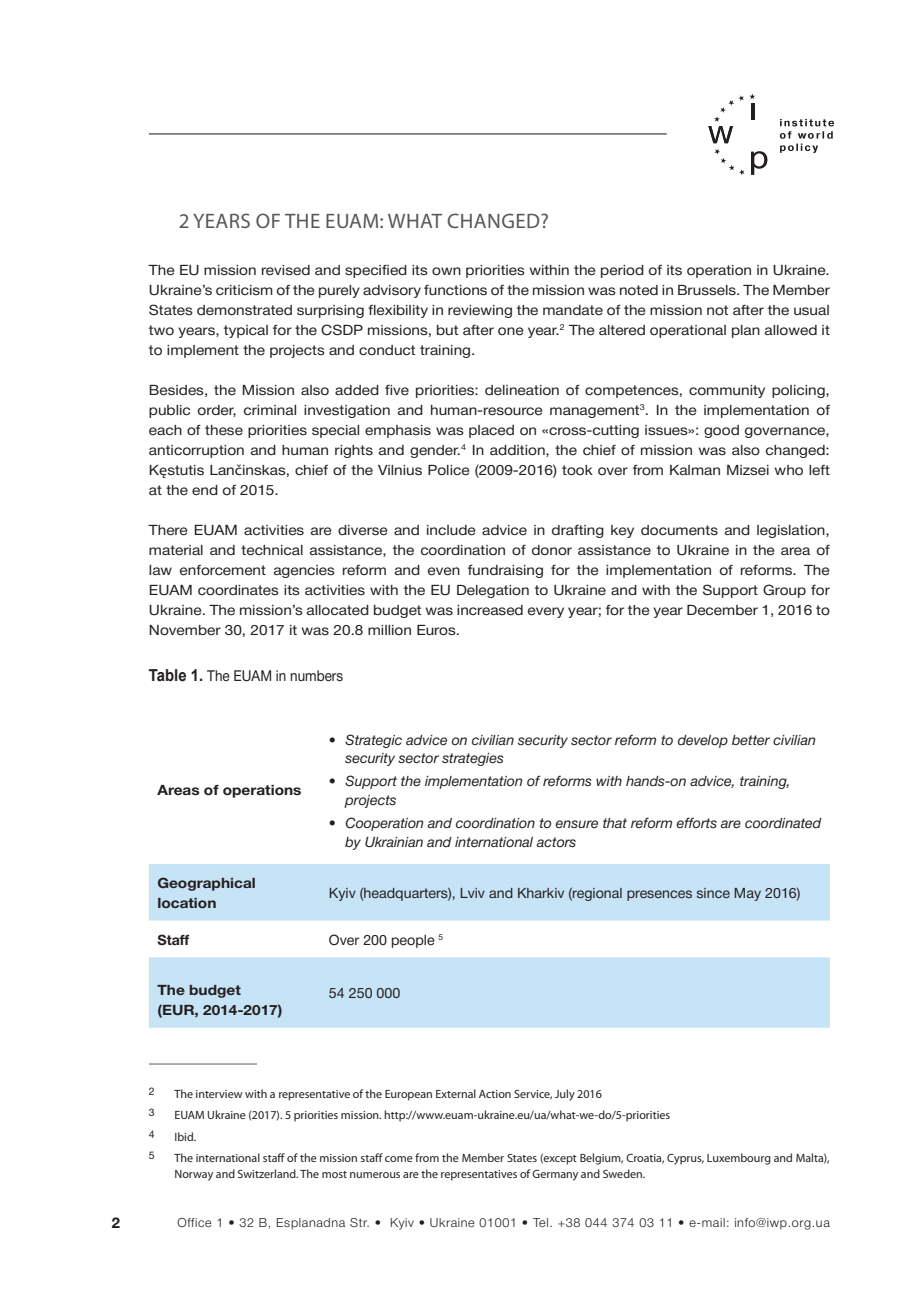
<style>
.page{position:relative;width:915px;height:1306px;background:#fff}
.page>*{position:absolute;margin:0;border:0;box-sizing:border-box;transform-origin:0 0}
.Под-подзаголовок{font:21px "Myriad Pro";letter-spacing:.02em;color:#57585a}
.Заголовок_рисунка_та{font:15px "Helvetica 5 Normal";color:#231f20;scale:.9 1}
.колонтитул{font:15px "Helvetica 7 Bold";color:#231f20}
.основной_текст{font:14.25px/20px "Helvetica 5 Normal";color:#231f20;text-align:justify;scale:1.08 1}
.таблица{font:14.25px/18.8px "Helvetica 5 Normal Italic";color:#231f20}
.таблица-2{font:14.25px "Helvetica 5 Normal";color:#231f20}
.основной_текст-2{font:14.25px/19.8px "Helvetica 7 Bold";color:#231f20;scale:1.08 1}
.таблица-3{font:14.25px "Helvetica 7 Bold";color:#231f20}
.колонтитул-2{font:12.6px "Helvetica 4 Light";letter-spacing:.05em;color:#231f20}
.footnote_text{font:12px/16.5px "Myriad Pro";color:#231f20}
.footnote_text-2{font:10.5px "Helvetica 5 Normal";color:#231f20}
.s1{font-family:"Myriad Pro";font-size:15px}
.s2{font-family:"Arial";font-weight:700;font-size:16.5px}
</style>
<div class="page">
<hr style="left:149px;top:133px;width:517px;height:2px;background:#636366">
<svg style="left:749px;top:94px;width:6px;height:5px"></svg>
<svg style="left:714px;top:149px;width:30px;height:26px"></svg>
<svg style="left:779px;top:119px;width:54px;height:34px"></svg>
<svg style="left:708px;top:95px;width:35px;height:48px"></svg>
<svg style="left:751px;top:103px;width:3px;height:17px"></svg>
<svg style="left:751px;top:151px;width:16px;height:24px"></svg>
<svg style="left:149px;top:864px;width:680px;height:163px;fill:#c7e3f6"></svg>
<hr style="left:149px;top:1063px;width:108px;height:1px;background:#636366">
<p class="Под-подзаголовок" style="left:179px;top:208px;width:371px">2 years of the EUAM: what changed?</p>
<p class="основной_текст" style="left:149px;top:260px;width:631px">The EU mission revised and specified its own priorities within the period of its operation in Ukraine.<br>Ukraine’s criticism of the purely advisory functions of the mission was noted in Brussels. The Member States demonstrated surprising flexibility in reviewing the mandate of the mission not after the usual two years, typical for the CSDP missions, but after one year.<sup>2</sup> The altered operational plan allowed it to implement the projects and conduct training.</p>
<p class="основной_текст" style="left:149px;top:380px;width:631px">Besides, the Mission also added five priorities: delineation of competences, community policing, public order, criminal investigation and human-resource management<sup>3</sup>. In the implementation of each of these priorities special emphasis was placed on «cross-cutting issues»: good governance, anticorruption and human rights and gender.<sup>4</sup> In addition, the chief of mission was also changed:<br>K<span class="s1">ę</span>stutis Lan<span class="s1">č</span>inskas, chief of the Vilnius Police (2009-2016) took over from Kalman Mizsei who left at the end of 2015.</p>
<p class="основной_текст" style="left:149px;top:520px;width:631px">There EUAM activities are diverse and include advice in drafting key documents and legislation, material and technical assistance, the coordination of donor assistance to Ukraine in the area of law enforcement agencies reform and even fundraising for the implementation of reforms. The EUAM coordinates its activities with the EU Delegation to Ukraine and with the Support Group for Ukraine. The mission’s allocated budget was increased every year; for the year December 1, 2016 to November 30, 2017 it was 20.8 million Euros.</p>
<p class="Заголовок_рисунка_та" style="left:149px;top:668px;width:227px"><span class="s2">Table 1.</span> The EUAM in numbers <sup>5</sup></p>
<p class="основной_текст-2" style="left:157px;top:780px;width:135px">Areas of operations</p>
<p class="таблица" style="left:345px;top:730px;width:472px;text-indent:-16px">• Strategic advice on civilian security sector reform to develop better civilian security sector strategies</p>
<p class="таблица" style="left:345px;top:772px;width:446px;text-indent:-16px">• Support the implementation of reforms with hands-on advice, training, projects</p>
<p class="таблица" style="left:345px;top:814px;width:477px;text-indent:-16px">• Cooperation and coordination to ensure that reform efforts are coordinated by Ukrainian and international actors</p>
<p class="основной_текст-2" style="left:157px;top:873px;width:93px">Geographical location</p>
<p class="таблица-2" style="left:329px;top:885px;width:473px">Kyiv (headquarters), Lviv and Kharkiv (regional presences since May 2016)</p>
<p class="таблица-3" style="left:157px;top:931px;width:33px">Staff</p>
<p class="таблица-2" style="left:329px;top:931px;width:116px">Over 200 people <sup>5</sup></p>
<p class="основной_текст-2" style="left:157px;top:980px;width:117px">The budget (EUR, 2014-2017)</p>
<p class="таблица-2" style="left:329px;top:985px;width:73px">54 250 000</p>
<p class="footnote_text-2" style="left:149px;top:1085px;width:7px">2</p>
<p class="footnote_text" style="left:174px;top:1085px;width:429px">The interview with a representative of the European External Action Service, July 2016</p>
<p class="footnote_text-2" style="left:149px;top:1106px;width:7px">3</p>
<p class="footnote_text" style="left:174px;top:1106px;width:497px">EUAM Ukraine (2017). 5 priorities mission. http://www.euam-ukraine.eu/ua/what-we-do/5-priorities</p>
<p class="footnote_text-2" style="left:149px;top:1128px;width:7px">4</p>
<p class="footnote_text" style="left:174px;top:1128px;width:23px">Ibid.</p>
<p class="footnote_text-2" style="left:149px;top:1149px;width:7px">5</p>
<p class="footnote_text" style="left:174px;top:1149px;width:656px">The international staff of the mission staff come from the Member States (except Belgium, Croatia, Cyprus, Luxembourg and Malta),<br>Norway and Switzerland. The most numerous are the representatives of Germany and Sweden.</p>
<p class="колонтитул" style="left:112px;top:1214px;width:10px">2</p>
<p class="колонтитул-2" style="left:177px;top:1215px;width:653px">Office 1 • 32 B, Esplanadna Str. • Kyiv • Ukraine 01001 • Tel. +38 044 374 03 11 • e-mail: info@iwp.org.ua</p>
</div>
